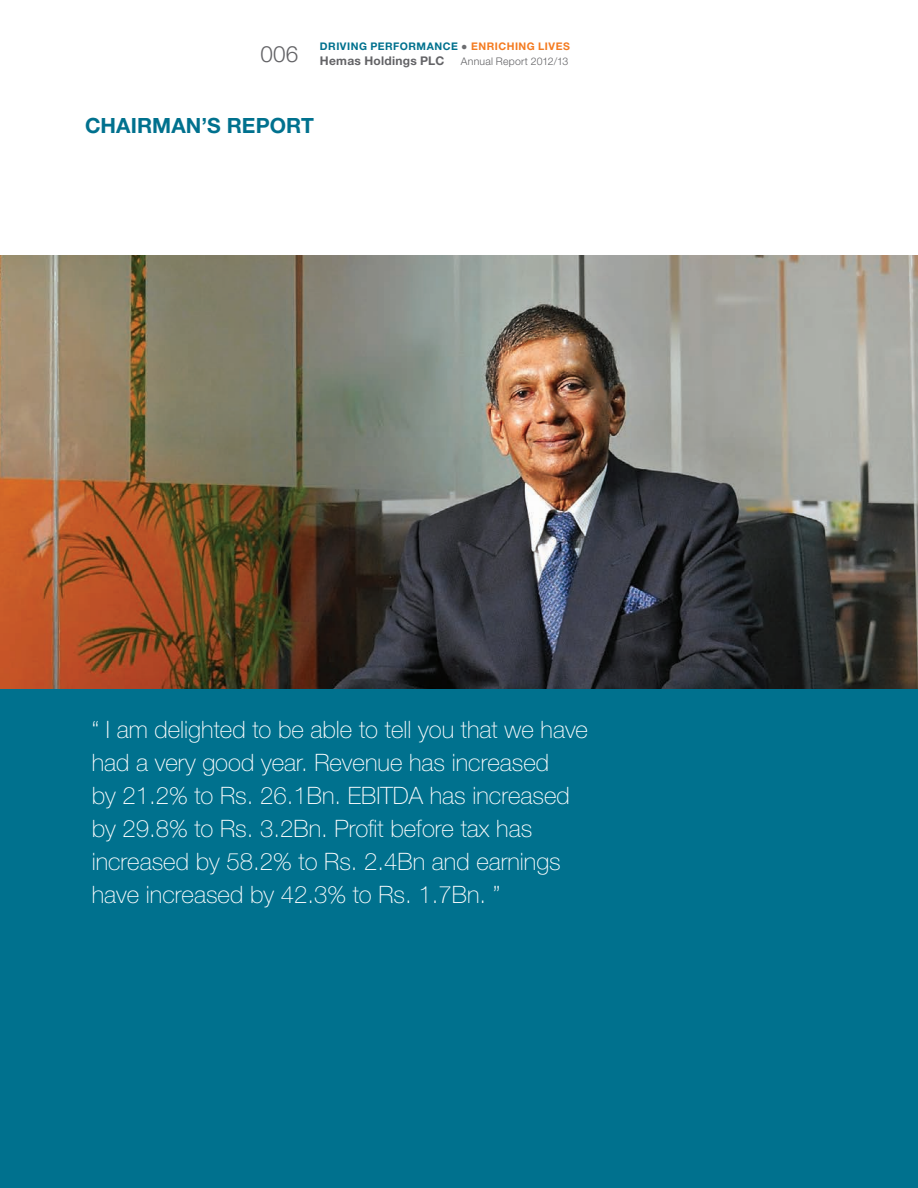
<style>
.page{position:relative;width:918px;height:1188px;background:#fff}
.page>*{position:absolute;margin:0;border:0;box-sizing:border-box;transform-origin:0 0}
.t1{font:100 24px/33px "Helvetica Neue LT Pro";color:#fff}
._1_Section_Main_Head{font:700 21px "Helvetica Neue LT Pro";color:#00718e}
.t2{font:300 10.5px/14.5px "Helvetica Neue LT Pro";letter-spacing:.02em;color:#636366;text-align:right}
.s1{font-weight:700;color:#00718e}
.s2{font-family:"Times New Roman";font-weight:700;color:#6c6d70}
.s3{font-weight:700;color:#f47b21}
.s4{font-weight:700;font-size:12px}
</style>
<div class="page">
<div style="left:0;top:688px;width:918px;height:500px;background:#00718e"></div>
<img style="left:0;top:255px;width:918px;height:434px">
<p class="t2" style="left:260px;top:39px;width:311px"><span class="s1">DRIVING PERFORMANCE</span> <span class="s2">●</span> <span class="s3">ENRICHING LIVES<br></span><sup>006</sup> <span class="s4">Hemas Holdings PLC</span> Annual Report 2012/13</p>
<p class="_1_Section_Main_Head" style="left:85px;top:112px;width:231px">CHAIRMAN’S REPORT</p>
<p class="t1" style="left:92px;top:713px;width:498px">“ I am delighted to be able to tell you that we have had a very good year. Revenue has increased<br>by 21.2% to Rs. 26.1Bn. EBITDA has increased by 29.8% to Rs. 3.2Bn. Profit before tax has increased by 58.2% to Rs. 2.4Bn and earnings have increased by 42.3% to Rs. 1.7Bn. ”</p>
</div>
